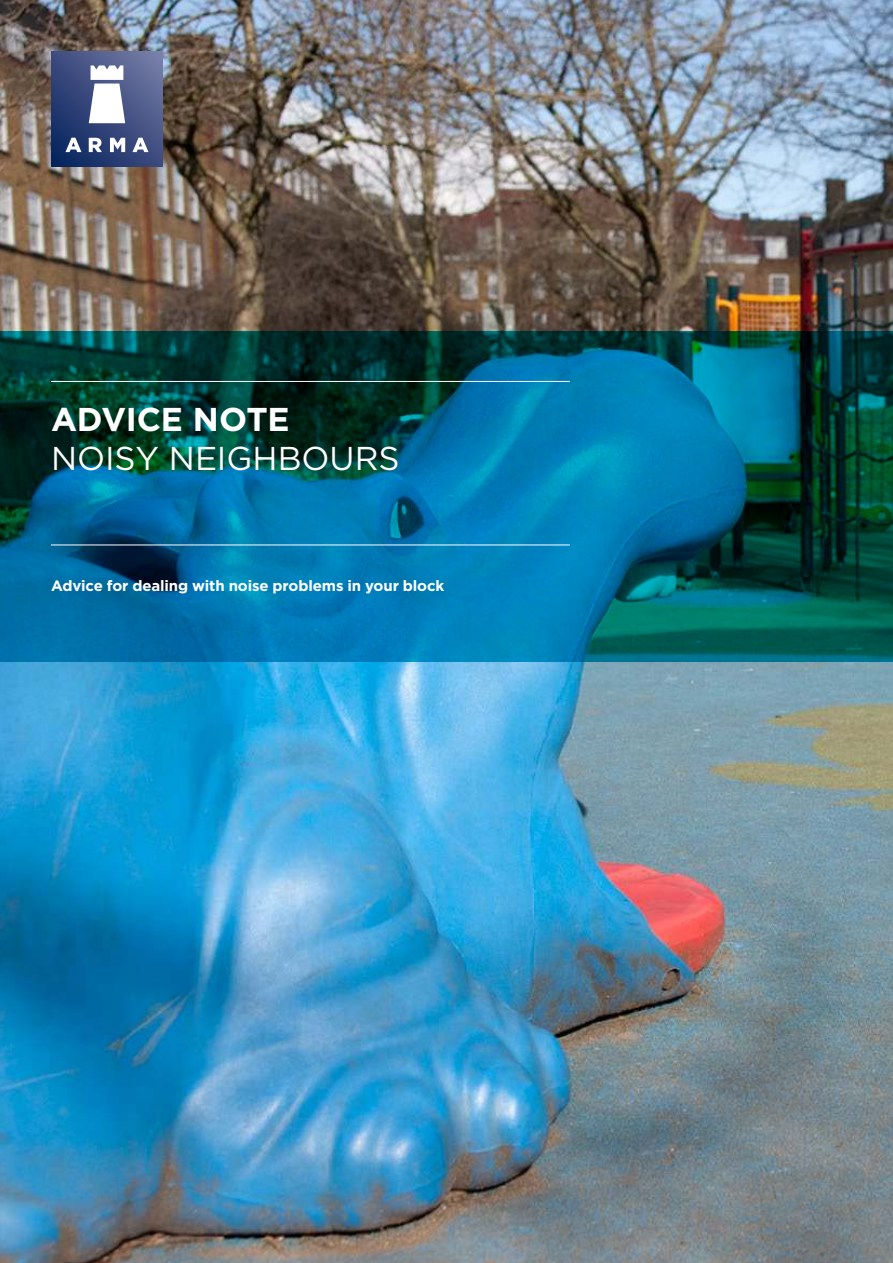
<style>
.page{position:relative;width:893px;height:1263px;background:#fff}
.page>*{position:absolute;margin:0;border:0;box-sizing:border-box;transform-origin:0 0}
.t1{font:33px "Gotham";color:#fff}
.t2{font:700 33px "Gotham";letter-spacing:-.005em;color:#fff}
.t3{font:700 15px "Gotham";letter-spacing:-.01em;color:#fff}
</style>
<div class="page">
<img style="left:0;top:0;width:893px;height:1263px">
<svg style="left:0;top:332px;width:893px;height:330px;background:#005f79"></svg>
<hr style="left:51px;top:381px;width:519px;height:1px;background:#fff">
<hr style="left:51px;top:545px;width:519px;height:1px;background:#fff">
<img style="left:51px;top:51px;width:112px;height:116px">
<svg style="left:65px;top:65px;width:83px;height:87px"></svg>
<h1 class="t2" style="left:51px;top:404px;width:240px">ADVICE NOTE</h1>
<h1 class="t1" style="left:51px;top:443px;width:350px">NOISY NEIGHBOURS</h1>
<p class="t3" style="left:51px;top:579px;width:395px">Advice for dealing with noise problems in your block</p>
</div>
